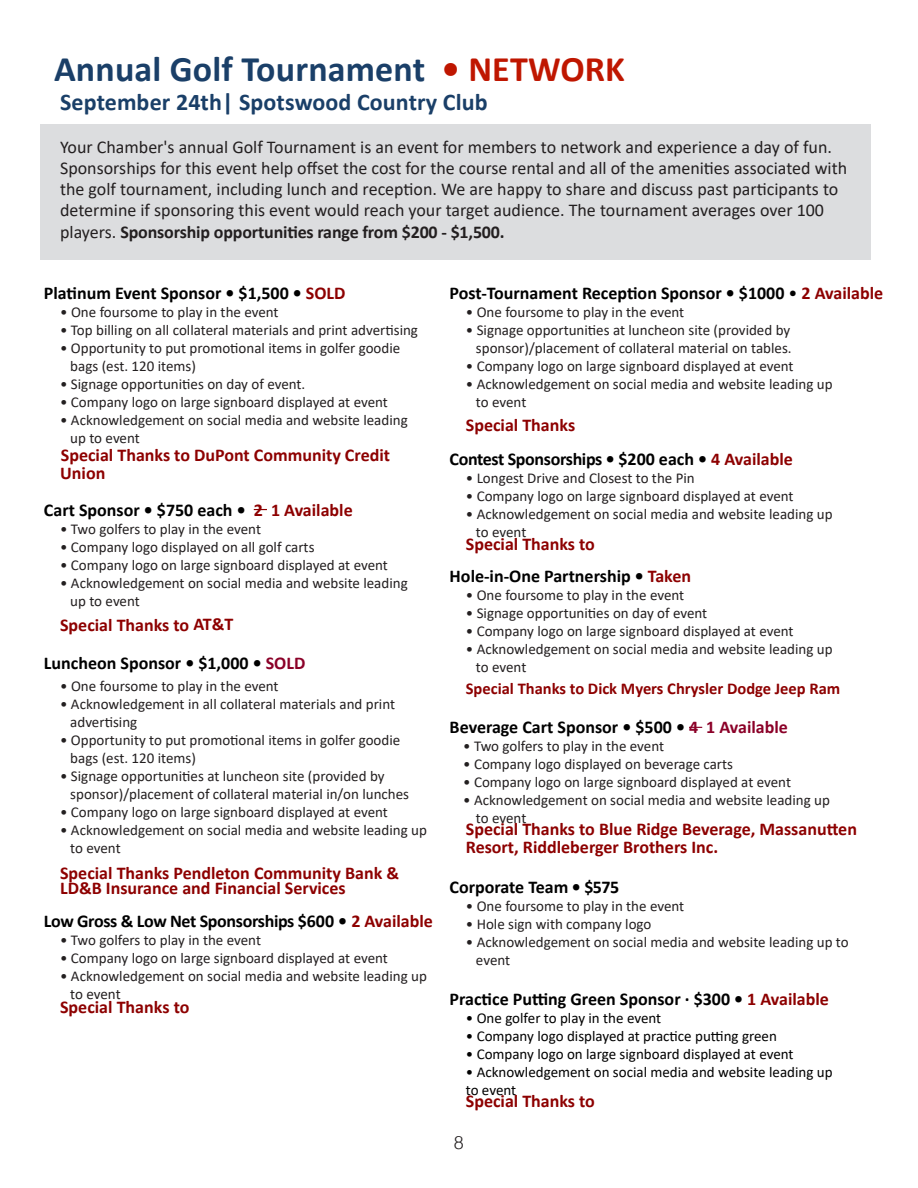
<style>
.page{position:relative;width:918px;height:1188px;background:#fff}
.page>*{position:absolute;margin:0;border:0;box-sizing:border-box;transform-origin:0 0}
.t1{font:700 36px "Calibri";letter-spacing:.005em;color:#1a3f68}
.t2{font:700 24px "Calibri";letter-spacing:.005em;color:#1a3f68}
.t3{font:18px/21.3px "Calibri";color:#231f20}
.t4{font:700 18px "Calibri";color:#000}
.t5{font:700 18px/18px "Calibri";color:#8d0000}
.t6{font:700 18px "Calibri";letter-spacing:-.02em;color:#000}
.t7{font:300 18px "Helv";color:#231f20}
.t8{font:700 16.5px "Calibri";color:#8d0000}
.t9{font:15px "Calibri";color:#231f20}
.t10{font:15px "Calibri";color:#000}
.s1{color:#bf1600}
.s2{font-weight:700}
.s3{color:#8d0000}
.s4{color:#8b0128}
.s5{font-weight:400}
</style>
<div class="page">
<div style="left:40px;top:125px;width:830px;height:135px;background:#dcdddf"></div>
<svg style="left:254px;top:509px;width:13px;height:1px"></svg>
<svg style="left:689px;top:727px;width:13px;height:1px"></svg>
<p class="t1" style="left:54px;top:44px;width:573px">Annual Golf Tournament <span class="s1">• NETWORK</span></p>
<p class="t2" style="left:60px;top:85px;width:429px">September 24th| Spotswood Country Club</p>
<p class="t3" style="left:60px;top:136px;width:789px">Your Chamber's annual Golf Tournament is an event for members to network and experience a day of fun.<br>Sponsorships for this event help offset the cost for the course rental and all of the amenities associated with the golf tournament, including lunch and reception. We are happy to share and discuss past participants to determine if sponsoring this event would reach your target audience. The tournament averages over 100 players. <span class="s2">Sponsorship opportunities range from $200 - $1,500.</span></p>
<p class="t4" style="left:44px;top:280px;width:303px">Platinum Event Sponsor • $1,500 • <span class="s3">SOLD</span></p>
<p class="t9" style="left:60px;top:302px;width:220px">• One foursome to play in the event</p>
<p class="t9" style="left:60px;top:320px;width:359px">• Top billing on all collateral materials and print advertising</p>
<p class="t9" style="left:60px;top:338px;width:342px">• Opportunity to put promotional items in golfer goodie</p>
<p class="t9" style="left:70px;top:356px;width:127px">bags (est. 120 items)</p>
<p class="t9" style="left:60px;top:374px;width:247px">• Signage opportunities on day of event.</p>
<p class="t9" style="left:60px;top:392px;width:329px">• Company logo on large signboard displayed at event</p>
<p class="t9" style="left:60px;top:410px;width:349px">• Acknowledgement on social media and website leading</p>
<p class="t9" style="left:70px;top:428px;width:71px">up to event</p>
<p class="t5" style="left:60px;top:446px;width:331px">Special Thanks to DuPont Community Credit<br>Union</p>
<p class="t4" style="left:44px;top:497px;width:310px">Cart Sponsor • $750 each • <span class="s3">2 1 Available</span></p>
<p class="t9" style="left:60px;top:518px;width:202px">• Two golfers to play in the event</p>
<p class="t9" style="left:60px;top:536px;width:256px">• Company logo displayed on all golf carts</p>
<p class="t9" style="left:60px;top:554px;width:329px">• Company logo on large signboard displayed at event</p>
<p class="t9" style="left:60px;top:572px;width:349px">• Acknowledgement on social media and website leading</p>
<p class="t9" style="left:70px;top:590px;width:71px">up to event</p>
<p class="t5" style="left:60px;top:616px;width:175px">Special Thanks to AT&amp;T</p>
<p class="t4" style="left:44px;top:650px;width:263px">Luncheon Sponsor • $1,000 • <span class="s4">SOLD</span></p>
<p class="t9" style="left:60px;top:675px;width:220px">• One foursome to play in the event</p>
<p class="t9" style="left:60px;top:693px;width:337px">• Acknowledgement in all collateral materials and print</p>
<p class="t9" style="left:70px;top:711px;width:68px">advertising</p>
<p class="t9" style="left:60px;top:729px;width:342px">• Opportunity to put promotional items in golfer goodie</p>
<p class="t9" style="left:70px;top:747px;width:127px">bags (est. 120 items)</p>
<p class="t9" style="left:60px;top:765px;width:326px">• Signage opportunities at luncheon site (provided by</p>
<p class="t9" style="left:70px;top:783px;width:340px">sponsor)/placement of collateral material in/on lunches</p>
<p class="t9" style="left:60px;top:801px;width:329px">• Company logo on large signboard displayed at event</p>
<p class="t9" style="left:60px;top:819px;width:368px">• Acknowledgement on social media and website leading up</p>
<p class="t9" style="left:70px;top:837px;width:52px">to event</p>
<p class="t5" style="left:60px;top:865px;width:341px;line-height:15px">Special Thanks Pendleton Community Bank &amp;<br>LD&amp;B Insurance and Financial Services</p>
<p class="t6" style="left:44px;top:908px;width:391px">Low Gross &amp; Low Net Sponsorships $600 • <span class="s3">2 Available</span></p>
<p class="t9" style="left:60px;top:930px;width:202px">• Two golfers to play in the event</p>
<p class="t9" style="left:60px;top:948px;width:329px">• Company logo on large signboard displayed at event</p>
<p class="t9" style="left:60px;top:966px;width:368px">• Acknowledgement on social media and website leading up</p>
<p class="t9" style="left:70px;top:984px;width:52px">to event</p>
<p class="t5" style="left:60px;top:997px;width:131px">Special Thanks to</p>
<p class="t4" style="left:450px;top:280px;width:435px">Post-Tournament Reception Sponsor • $1000 <span class="s5">•</span> <span class="s3">2 Available</span></p>
<p class="t9" style="left:466px;top:302px;width:220px">• One foursome to play in the event</p>
<p class="t9" style="left:466px;top:320px;width:326px">• Signage opportunities at luncheon site (provided by</p>
<p class="t9" style="left:476px;top:338px;width:317px">sponsor)/placement of collateral material on tables.</p>
<p class="t9" style="left:466px;top:356px;width:329px">• Company logo on large signboard displayed at event</p>
<p class="t9" style="left:466px;top:374px;width:368px">• Acknowledgement on social media and website leading up</p>
<p class="t9" style="left:476px;top:392px;width:52px">to event</p>
<p class="t5" style="left:466px;top:416px;width:111px">Special Thanks</p>
<p class="t6" style="left:450px;top:446px;width:345px">Contest Sponsorships • $200 each • <span class="s3">4 Available</span></p>
<p class="t9" style="left:466px;top:467px;width:230px">• Longest Drive and Closest to the Pin</p>
<p class="t9" style="left:466px;top:485px;width:329px">• Company logo on large signboard displayed at event</p>
<p class="t9" style="left:466px;top:503px;width:368px">• Acknowledgement on social media and website leading up</p>
<p class="t9" style="left:476px;top:521px;width:52px">to event</p>
<p class="t5" style="left:466px;top:535px;width:131px">Special Thanks to</p>
<p class="t4" style="left:450px;top:563px;width:243px">Hole-in-One Partnership • <span class="s3">Taken</span></p>
<p class="t9" style="left:466px;top:585px;width:220px">• One foursome to play in the event</p>
<p class="t9" style="left:466px;top:603px;width:243px">• Signage opportunities on day of event</p>
<p class="t9" style="left:466px;top:621px;width:329px">• Company logo on large signboard displayed at event</p>
<p class="t9" style="left:466px;top:639px;width:368px">• Acknowledgement on social media and website leading up</p>
<p class="t9" style="left:476px;top:657px;width:52px">to event</p>
<p class="t8" style="left:466px;top:677px;width:376px">Special Thanks to Dick Myers Chrysler Dodge Jeep Ram</p>
<p class="t4" style="left:450px;top:715px;width:340px">Beverage Cart Sponsor • $500 • <span class="s4">4 1 Available</span></p>
<p class="t9" style="left:463px;top:736px;width:202px">• Two golfers to play in the event</p>
<p class="t9" style="left:463px;top:754px;width:271px">• Company logo displayed on beverage carts</p>
<p class="t9" style="left:463px;top:772px;width:329px">• Company logo on large signboard displayed at event</p>
<p class="t9" style="left:463px;top:790px;width:368px">• Acknowledgement on social media and website leading up</p>
<p class="t9" style="left:476px;top:808px;width:52px">to event</p>
<p class="t5" style="left:466px;top:820px;width:393px">Special Thanks to Blue Ridge Beverage, Massanutten<br>Resort, Riddleberger Brothers Inc.</p>
<p class="t4" style="left:450px;top:874px;width:171px">Corporate Team • $575</p>
<p class="t9" style="left:466px;top:896px;width:220px">• One foursome to play in the event</p>
<p class="t9" style="left:466px;top:914px;width:187px">• Hole sign with company logo</p>
<p class="t9" style="left:466px;top:932px;width:384px">• Acknowledgement on social media and website leading up to</p>
<p class="t9" style="left:476px;top:950px;width:36px">event</p>
<p class="t4" style="left:450px;top:986px;width:381px">Practice Putting Green Sponsor · $300 • <span class="s3">1 Available</span></p>
<p class="t10" style="left:466px;top:1007px;width:197px">• One golfer to play in the event</p>
<p class="t10" style="left:466px;top:1025px;width:313px">• Company logo displayed at practice putting green</p>
<p class="t10" style="left:466px;top:1043px;width:329px">• Company logo on large signboard displayed at event</p>
<p class="t10" style="left:466px;top:1061px;width:368px">• Acknowledgement on social media and website leading up</p>
<p class="t10" style="left:466px;top:1079px;width:52px">to event</p>
<p class="t5" style="left:466px;top:1091px;width:131px">Special Thanks to</p>
<p class="t7" style="left:454px;top:1132px;width:12px">8</p>
</div>
